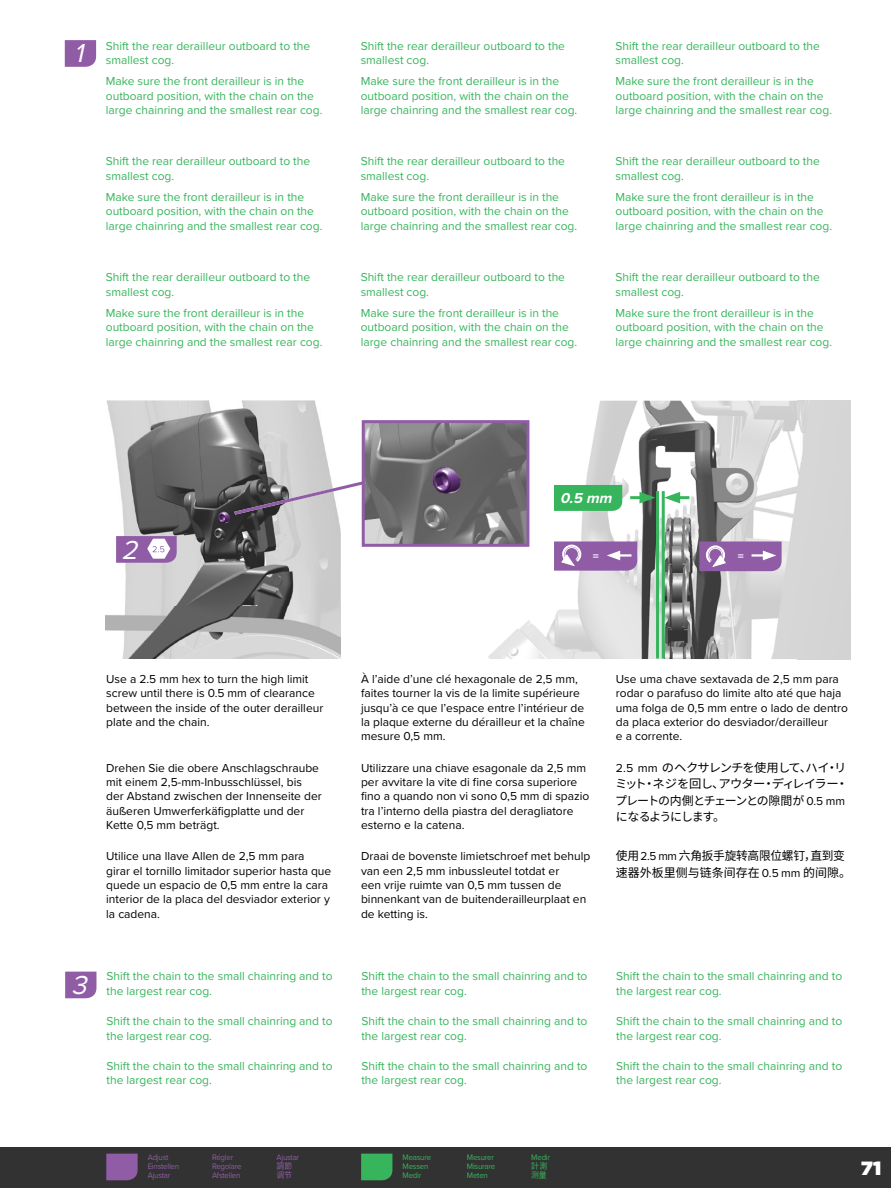
<style>
.page{position:relative;width:891px;height:1188px;background:#fff}
.page>*{position:absolute;margin:0;border:0;box-sizing:border-box;transform-origin:0 0}
.t1{font:italic 27px "Proxima Nova";color:#fff}
.t2{font:900 19.2px "Gotham";color:#fff}
.t3{font:italic 700 15px "Proxima Nova";color:#fff}
.t4{font:12px/14.4px "Proxima Nova";color:#37b55c}
.t5{font:12px/14.4px "Proxima Nova";color:#000}
.t6{font:12px/16.5px "Noto Sans CJ Kjp";letter-spacing:-.085em;color:#000}
.t7{font:12px/16.5px "Noto Sans CJ Ksc";letter-spacing:-.01em;color:#000}
.t8{font:700 12px "Proxima Nova";color:#fff}
.t9{font:8.25px "Proxima Nova";letter-spacing:-.025em;color:#8f5ca5;scale:.95 1}
.t10{font:8.25px "Proxima Nova";letter-spacing:-.025em;color:#37b55c;scale:.95 1}
.t11{font:8.25px "Noto Sans CJ Kjp";color:#8f5ca5;scale:.95 1}
.t12{font:8.25px "Noto Sans CJ Ksc";color:#8f5ca5;scale:.95 1}
.t13{font:8.25px "Noto Sans CJ Kjp";color:#37b55c;scale:.95 1}
.t14{font:8.25px "Noto Sans CJ Ksc";color:#37b55c;scale:.95 1}
.s1{font-family:"Proxima Nova"}
</style>
<div class="page">
<div style="left:0;top:1148px;width:891px;height:40px;background:#323232"></div>
<img style="left:488px;top:401px;width:363px;height:258px">
<hr style="left:656px;top:491px;width:3px;height:168px;background:#37b55c">
<hr style="left:662px;top:491px;width:3px;height:168px;background:#37b55c">
<img style="left:106px;top:400px;width:235px;height:259px">
<svg style="left:554px;top:541px;width:83px;height:30px;background:#9e72b1"></svg>
<svg style="left:699px;top:541px;width:83px;height:30px;background:#9c70af"></svg>
<div style="left:554px;top:485px;width:68px;height:26px;background:#37b55c"></div>
<hr style="left:630px;top:496px;width:15px;height:3px;background:#37b55c">
<svg style="left:640px;top:492px;width:16px;height:12px"></svg>
<hr style="left:674px;top:496px;width:15px;height:3px;background:#37b55c">
<svg style="left:664px;top:492px;width:16px;height:12px"></svg>
<svg style="left:116px;top:536px;width:61px;height:27px"></svg>
<img style="left:366px;top:424px;width:159px;height:119px">
<svg style="left:234px;top:481px;width:128px;height:34px"></svg>
<div style="left:362px;top:420px;width:167px;height:127px;border:3px solid #8f5ca5"></div>
<svg style="left:106px;top:1154px;width:32px;height:26px"></svg>
<svg style="left:361px;top:1154px;width:31px;height:26px"></svg>
<svg style="left:65px;top:972px;width:31px;height:26px"></svg>
<svg style="left:65px;top:40px;width:31px;height:27px"></svg>
<h1 class="t1" style="left:74px;top:37px;width:18px">1</h1>
<p class="t4" style="left:106px;top:39px;width:206px">Shift the rear derailleur outboard to the smallest cog.</p>
<p class="t4" style="left:106px;top:74px;width:218px">Make sure the front derailleur is in the outboard position, with the chain on the large chainring and the smallest rear cog.</p>
<p class="t4" style="left:106px;top:155px;width:206px">Shift the rear derailleur outboard to the smallest cog.</p>
<p class="t4" style="left:106px;top:190px;width:218px">Make sure the front derailleur is in the outboard position, with the chain on the large chainring and the smallest rear cog.</p>
<p class="t4" style="left:106px;top:270px;width:206px">Shift the rear derailleur outboard to the smallest cog.</p>
<p class="t4" style="left:106px;top:306px;width:218px">Make sure the front derailleur is in the outboard position, with the chain on the large chainring and the smallest rear cog.</p>
<p class="t4" style="left:361px;top:39px;width:206px">Shift the rear derailleur outboard to the smallest cog.</p>
<p class="t4" style="left:361px;top:74px;width:218px">Make sure the front derailleur is in the outboard position, with the chain on the large chainring and the smallest rear cog.</p>
<p class="t4" style="left:361px;top:155px;width:206px">Shift the rear derailleur outboard to the smallest cog.</p>
<p class="t4" style="left:361px;top:190px;width:218px">Make sure the front derailleur is in the outboard position, with the chain on the large chainring and the smallest rear cog.</p>
<p class="t4" style="left:361px;top:270px;width:206px">Shift the rear derailleur outboard to the smallest cog.</p>
<p class="t4" style="left:361px;top:306px;width:218px">Make sure the front derailleur is in the outboard position, with the chain on the large chainring and the smallest rear cog.</p>
<p class="t4" style="left:616px;top:39px;width:206px">Shift the rear derailleur outboard to the smallest cog.</p>
<p class="t4" style="left:616px;top:74px;width:218px">Make sure the front derailleur is in the outboard position, with the chain on the large chainring and the smallest rear cog.</p>
<p class="t4" style="left:616px;top:155px;width:206px">Shift the rear derailleur outboard to the smallest cog.</p>
<p class="t4" style="left:616px;top:190px;width:218px">Make sure the front derailleur is in the outboard position, with the chain on the large chainring and the smallest rear cog.</p>
<p class="t4" style="left:616px;top:270px;width:206px">Shift the rear derailleur outboard to the smallest cog.</p>
<p class="t4" style="left:616px;top:306px;width:218px">Make sure the front derailleur is in the outboard position, with the chain on the large chainring and the smallest rear cog.</p>
<h1 class="t1" style="left:122px;top:534px;width:24px">2</h1>
<p class="t3" style="left:560px;top:489px;width:57px">0.5 mm</p>
<p class="t8" style="left:593px;top:549px;width:8px">=</p>
<p class="t8" style="left:738px;top:549px;width:8px">=</p>
<p class="t5" style="left:106px;top:672px;width:219px">Use a 2.5 mm hex to turn the high limit screw until there is 0.5 mm of clearance between the inside of the outer derailleur plate and the chain.</p>
<p class="t5" style="left:361px;top:672px;width:225px">À l’aide d’une clé hexagonale de 2,5 mm, faites tourner la vis de la limite supérieure jusqu’à ce que l’espace entre l’intérieur de la plaque externe du dérailleur et la chaîne mesure 0,5 mm.</p>
<p class="t5" style="left:616px;top:672px;width:234px">Use uma chave sextavada de 2,5 mm para rodar o parafuso do limite alto até que haja uma folga de 0,5 mm entre o lado de dentro da placa exterior do desviador/derailleur<br>e a corrente.</p>
<p class="t5" style="left:106px;top:761px;width:217px">Drehen Sie die obere Anschlagschraube mit einem 2,5-mm-Inbusschlüssel, bis der Abstand zwischen der Innenseite der äußeren Umwerferkäfigplatte und der Kette 0,5 mm beträgt.</p>
<p class="t5" style="left:361px;top:761px;width:230px">Utilizzare una chiave esagonale da 2,5 mm per avvitare la vite di fine corsa superiore fino a quando non vi sono 0,5 mm di spazio tra l’interno della piastra del deragliatore esterno e la catena.</p>
<p class="t6" style="left:615px;top:759px;width:235px"><span class="s1">2.5 mm</span> のヘクサレンチを使用して、ハイ・リミット・ネジを回し、アウター・ディレイラー・プレートの内側とチェーンとの隙間が <span class="s1">0.5 mm</span>になるようにします。</p>
<p class="t5" style="left:106px;top:849px;width:227px">Utilice una llave Allen de 2,5 mm para girar el tornillo limitador superior hasta que quede un espacio de 0,5 mm entre la cara interior de la placa del desviador exterior y la cadena.</p>
<p class="t5" style="left:361px;top:849px;width:231px">Draai de bovenste limietschroef met behulp van een 2,5 mm inbussleutel totdat er<br>een vrije ruimte van 0,5 mm tussen de binnenkant van de buitenderailleurplaat en de ketting is.</p>
<p class="t7" style="left:616px;top:848px;width:237px">使用 <span class="s1">2.5 mm</span> 六角扳手旋转高限位螺钉，直到变速器外板里侧与链条间存在 <span class="s1">0.5 mm</span> 的间隙。</p>
<h1 class="t1" style="left:72px;top:969px;width:24px">3</h1>
<p class="t4" style="left:107px;top:969px;width:228px">Shift the chain to the small chainring and to the largest rear cog.</p>
<p class="t4" style="left:361px;top:969px;width:228px">Shift the chain to the small chainring and to the largest rear cog.</p>
<p class="t4" style="left:616px;top:969px;width:228px">Shift the chain to the small chainring and to the largest rear cog.</p>
<p class="t4" style="left:107px;top:1014px;width:228px">Shift the chain to the small chainring and to the largest rear cog.</p>
<p class="t4" style="left:361px;top:1014px;width:228px">Shift the chain to the small chainring and to the largest rear cog.</p>
<p class="t4" style="left:616px;top:1014px;width:228px">Shift the chain to the small chainring and to the largest rear cog.</p>
<p class="t4" style="left:107px;top:1059px;width:228px">Shift the chain to the small chainring and to the largest rear cog.</p>
<p class="t4" style="left:361px;top:1059px;width:228px">Shift the chain to the small chainring and to the largest rear cog.</p>
<p class="t4" style="left:616px;top:1059px;width:228px">Shift the chain to the small chainring and to the largest rear cog.</p>
<p class="t9" style="left:148px;top:1152px;width:23px">Adjust</p>
<p class="t9" style="left:212px;top:1152px;width:24px">Régler</p>
<p class="t9" style="left:276px;top:1152px;width:25px">Ajustar</p>
<p class="t9" style="left:148px;top:1161px;width:35px">Einstellen</p>
<p class="t9" style="left:212px;top:1161px;width:32px">Regolare</p>
<p class="t11" style="left:276px;top:1162px;width:18px">調節</p>
<p class="t9" style="left:148px;top:1170px;width:25px">Ajustar</p>
<p class="t9" style="left:212px;top:1170px;width:31px">Afstellen</p>
<p class="t12" style="left:276px;top:1171px;width:18px">调节</p>
<p class="t10" style="left:403px;top:1152px;width:32px">Measure</p>
<p class="t10" style="left:467px;top:1152px;width:30px">Mesurer</p>
<p class="t10" style="left:531px;top:1152px;width:21px">Medir</p>
<p class="t10" style="left:403px;top:1161px;width:29px">Messen</p>
<p class="t10" style="left:467px;top:1161px;width:31px">Misurare</p>
<p class="t13" style="left:531px;top:1162px;width:18px">計測</p>
<p class="t10" style="left:403px;top:1170px;width:21px">Medir</p>
<p class="t10" style="left:467px;top:1170px;width:24px">Meten</p>
<p class="t14" style="left:531px;top:1171px;width:18px">测量</p>
<h2 class="t2" style="left:861px;top:1154px;width:22px">71</h2>
</div>
